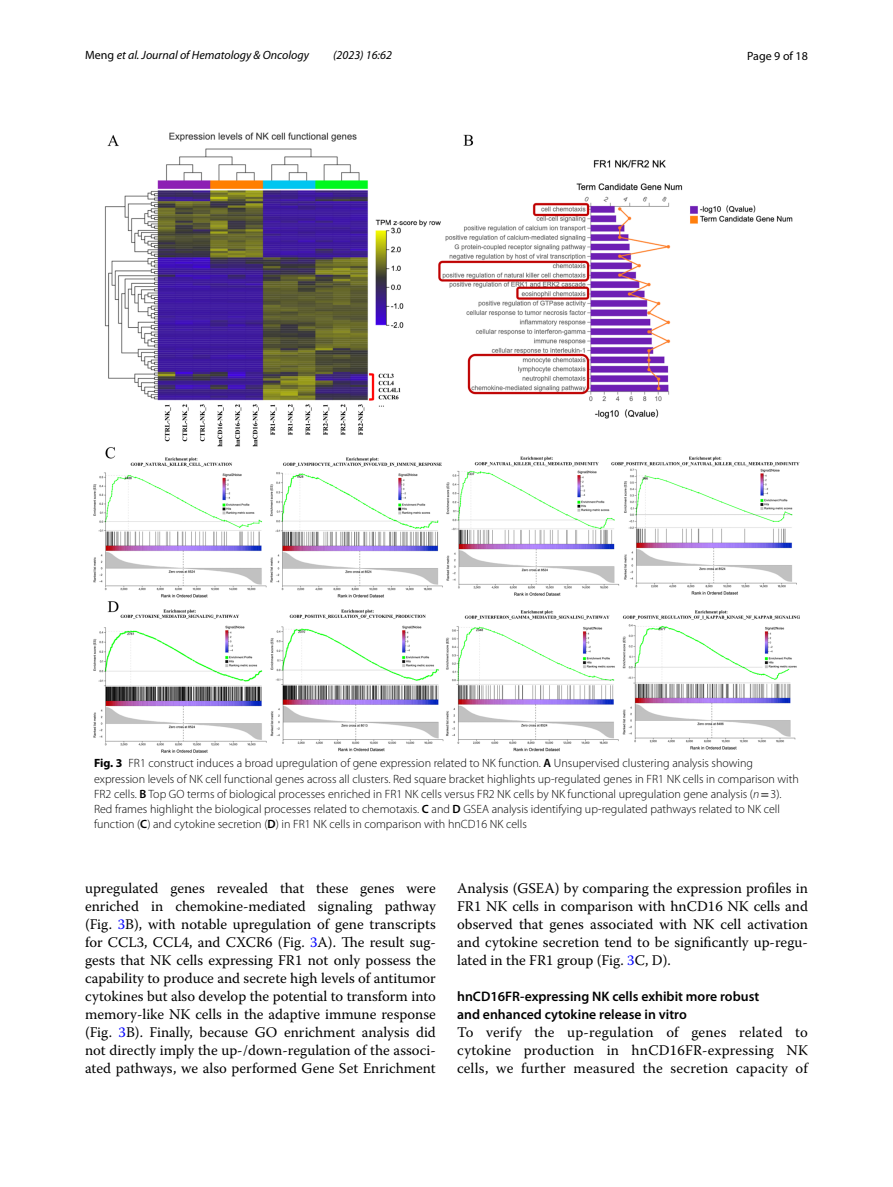
<style>
.page{position:relative;width:893px;height:1187px;background:#fff}
.page>*{position:absolute;margin:0;border:0;box-sizing:border-box;transform-origin:0 0}
.t1{font:14.7px/18px "Warnock Pro";letter-spacing:.005em;color:#000;text-align:justify}
.t2{font:600 13.8px/18px "Myriad Pro";color:#000}
.t3{font:300 12px/15px "Myriad Pro";color:#000}
.t4{font:italic 12px "Myriad Pro";color:#000}
.t5{font:12px "Myriad Pro";color:#000}
.s1{font-style:normal}
.s2{font-weight:700}
.s3{font-weight:600}
.s4{font-style:italic}
.s5{font-family:"STIX";font-weight:400}
.s6{color:#00f}
</style>
<div class="page">
<img style="left:94px;top:133px;width:705px;height:619px">
<p class="t4" style="left:85px;top:48px;width:226px"><span class="s1">Meng</span> et al. Journal of Hematology &amp; Oncology</p>
<p class="t4" style="left:333px;top:48px;width:60px">(2023) 16:62</p>
<p class="t5" style="left:747px;top:48px;width:62px">Page 9 of 18</p>
<p class="t3" style="left:94px;top:756px;width:706px"><span class="s2">Fig. 3</span> FR1 construct induces a broad upregulation of gene expression related to NK function. <span class="s3">A</span> Unsupervised clustering analysis showing expression levels of NK cell functional genes across all clusters. Red square bracket highlights up-regulated genes in FR1 NK cells in comparison with FR2 cells. <span class="s3">B</span> Top GO terms of biological processes enriched in FR1 NK cells versus FR2 NK cells by NK functional upregulation gene analysis (<span class="s4">n</span><span class="s5">=</span>3).<br>Red frames highlight the biological processes related to chemotaxis. <span class="s3">C</span> and <span class="s3">D</span> GSEA analysis identifying up-regulated pathways related to NK cell function (<span class="s3">C</span>) and cytokine secretion (<span class="s3">D</span>) in FR1 NK cells in comparison with hnCD16 NK cells</p>
<p class="t1" style="left:85px;top:878px;width:352px">upregulated genes revealed that these genes were enriched in chemokine-mediated signaling pathway (Fig. <span class="s6">3</span>B), with notable upregulation of gene transcripts for CCL3, CCL4, and CXCR6 (Fig. <span class="s6">3</span>A). The result sug&shy;gests that NK cells expressing FR1 not only possess the capability to produce and secrete high levels of antitumor cytokines but also develop the potential to transform into memory-like NK cells in the adaptive immune response (Fig. <span class="s6">3</span>B). Finally, because GO enrichment analysis did not directly imply the up-/down-regulation of the associ&shy;ated pathways, we also performed Gene Set Enrichment</p>
<p class="t1" style="left:457px;top:878px;width:352px">Analysis (GSEA) by comparing the expression profiles in FR1 NK cells in comparison with hnCD16 NK cells and observed that genes associated with NK cell activation and cytokine secretion tend to be significantly up-regu&shy;lated in the FR1 group (Fig. <span class="s6">3</span>C, D).</p>
<p class="t2" style="left:457px;top:986px;width:304px">hnCD16FR‑expressing NK cells exhibit more robust and enhanced cytokine release in vitro</p>
<p class="t1" style="left:457px;top:1022px;width:352px">To verify the up-regulation of genes related to cytokine production in hnCD16FR-expressing NK cells, we further measured the secretion capacity of</p>
</div>
